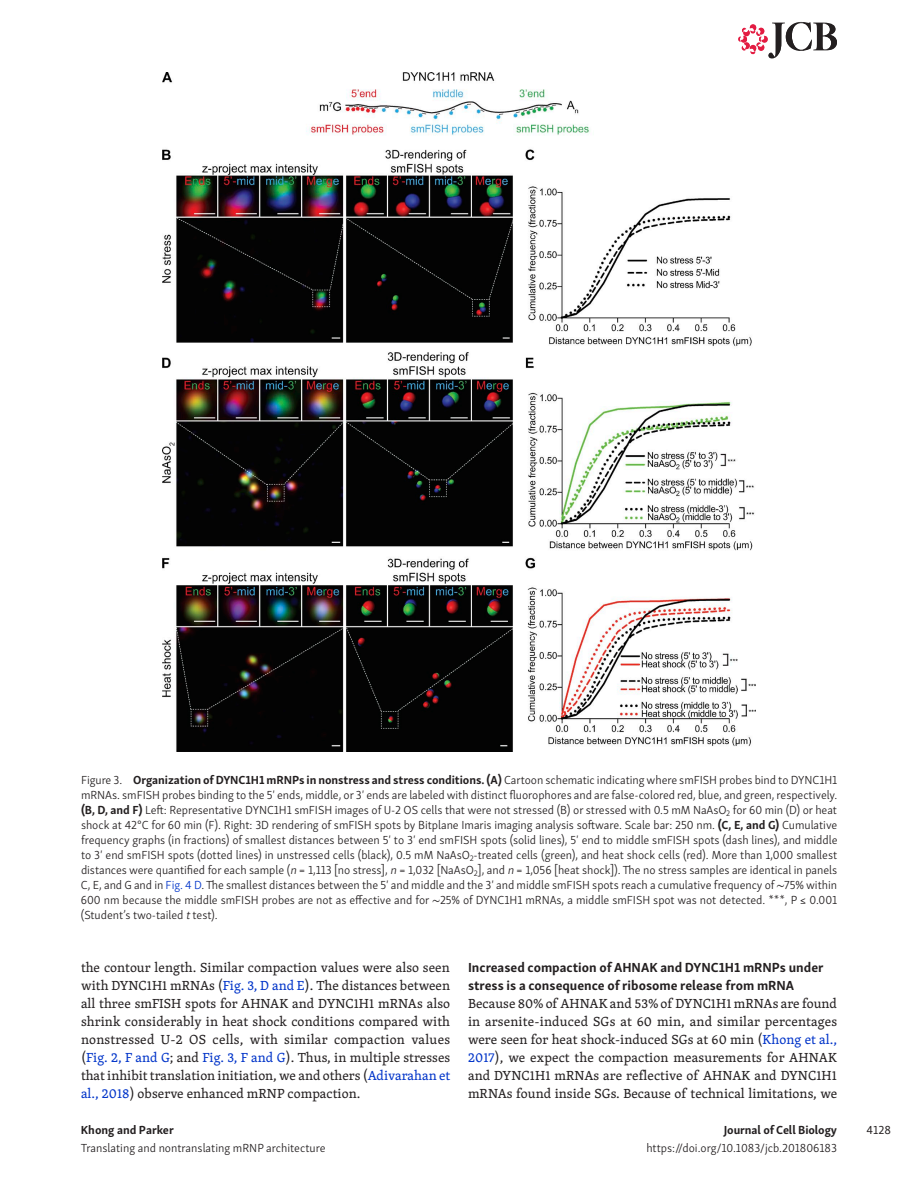
<style>
.page{position:relative;width:918px;height:1188px;background:#fff}
.page>*{position:absolute;margin:0;border:0;box-sizing:border-box;transform-origin:0 0}
.t1{font:13.5px/18px "Skolar PE";letter-spacing:.005em;color:#231f20;text-align:justify}
.t2{font:700 13.5px/18px "Skolar Sans PE";color:#231f20}
.t3{font:300 12px/15px "Skolar Sans PE";color:#231f20;text-align:justify}
.t4{font:700 12px "Skolar Sans PE";letter-spacing:-.005em;color:#231f20}
.t5{font:12px "Skolar Sans PE";color:#231f20}
.s1{font-weight:700}
.s2{font-style:italic}
.s3{color:#0034c9}
.s4{font-family:"STIX";font-weight:400}
</style>
<div class="page">
<svg style="left:738px;top:22px;width:99px;height:36px"></svg>
<img style="left:162px;top:72px;width:594px;height:679px">
<p class="t3" style="left:81px;top:772px;width:758px">Figure 3. <span class="s1">Organization of DYNC1H1 mRNPs in nonstress and stress conditions. (A)</span> Cartoon schematic indicating where smFISH probes bind to DYNC1H1 mRNAs. smFISH probes binding to the 5′ ends, middle, or 3′ ends are labeled with distinct fluorophores and are false-colored red, blue, and green, respectively. <span class="s1">(B, D, and F)</span> Left: Representative DYNC1H1 smFISH images of U-2 OS cells that were not stressed (B) or stressed with 0.5 mM NaAsO<sub>2</sub> for 60 min (D) or heat shock at 42°C for 60 min (F). Right: 3D rendering of smFISH spots by Bitplane Imaris imaging analysis software. Scale bar: 250 nm. <span class="s1">(C, E, and G)</span> Cumulative frequency graphs (in fractions) of smallest distances between 5′ to 3′ end smFISH spots (solid lines), 5′ end to middle smFISH spots (dash lines), and middle to 3′ end smFISH spots (dotted lines) in unstressed cells (black), 0.5 mM NaAsO<sub>2</sub>-treated cells (green), and heat shock cells (red). More than 1,000 smallest distances were quantified for each sample (<span class="s2">n</span> = 1,113 [no stress], <span class="s2">n</span> = 1,032 [NaAsO<sub>2</sub>], and <span class="s2">n</span> = 1,056 [heat shock]). The no stress samples are identical in panels C, E, and G and in <span class="s3">Fig. 4 D</span>. The smallest distances between the 5′ and middle and the 3′ and middle smFISH spots reach a cumulative frequency of <span class="s4">∼</span>75% within 600 nm because the middle smFISH probes are not as effective and for <span class="s4">∼</span>25% of DYNC1H1 mRNAs, a middle smFISH spot was not detected. ***, P ≤ 0.001 (Student’s two-tailed <span class="s2">t</span>test).</p>
<p class="t1" style="left:81px;top:958px;width:371px">the contour length. Similar compaction values were also seen with DYNC1H1 mRNAs (<span class="s3">Fig. 3, D and E</span>). The distances between all three smFISH spots for AHNAK and DYNC1H1 mRNAs also shrink considerably in heat shock conditions compared with nonstressed U-2 OS cells, with similar compaction values (<span class="s3">Fig. 2, F and G</span>; and <span class="s3">Fig. 3, F and G</span>). Thus, in multiple stresses that inhibit translation initiation, we and others (<span class="s3">Adivarahan et al., 2018</span>) observe enhanced mRNP compaction.</p>
<p class="t2" style="left:468px;top:957px;width:357px">Increased compaction of AHNAK and DYNC1H1 mRNPs under stress is a consequence of ribosome release from mRNA</p>
<p class="t1" style="left:468px;top:994px;width:371px">Because 80% of AHNAK and 53% of DYNC1H1 mRNAs are found in arsenite-induced SGs at 60 min, and similar percentages were seen for heat shock-induced SGs at 60 min (<span class="s3">Khong et al., 2017</span>), we expect the compaction measurements for AHNAK and DYNC1H1 mRNAs are reflective of AHNAK and DYNC1H1 mRNAs found inside SGs. Because of technical limitations, we</p>
<p class="t4" style="left:81px;top:1120px;width:94px">Khong and Parker</p>
<p class="t3" style="left:81px;top:1140px;width:246px">Translating and nontranslating mRNP architecture</p>
<p class="t4" style="left:724px;top:1120px;width:115px">Journal of Cell Biology</p>
<p class="t3" style="left:646px;top:1140px;width:192px">https://doi.org/10.1083/jcb.201806183</p>
<p class="t5" style="left:867px;top:1121px;width:26px">4128</p>
</div>
